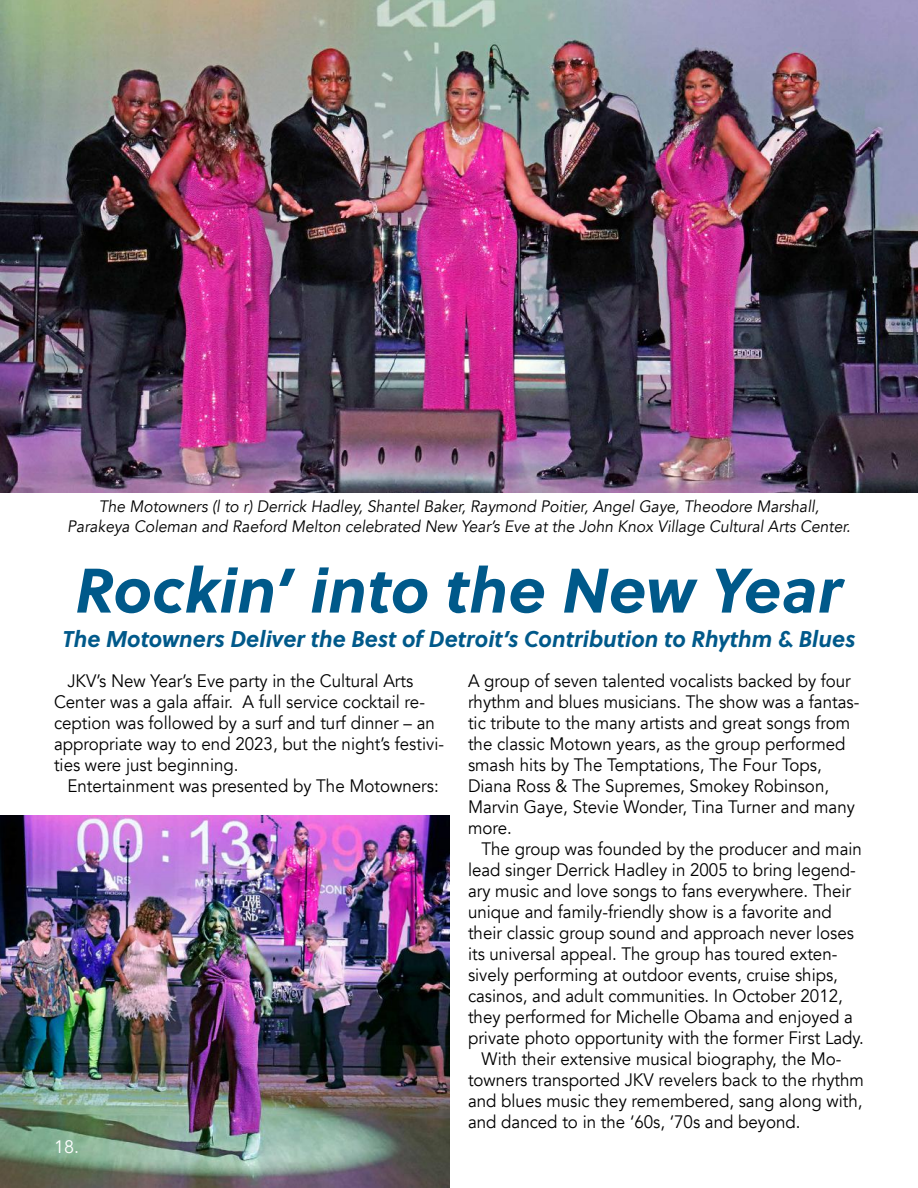
<style>
.page{position:relative;width:918px;height:1188px;background:#fff}
.page>*{position:absolute;margin:0;border:0;box-sizing:border-box;transform-origin:0 0}
.t1{font:italic 700 62.7px "Soleil";color:#00598a}
.t2{font:italic 700 22.8px "Soleil";color:#00598a}
.t3{font:18px/21px "Avenir";color:#000;scale:.94 1}
.t4{font:18px "Avenir";color:#fff}
.t5{font:italic 16.5px/19.8px "Avenir";color:#000;text-align:center;scale:.95 1}
</style>
<div class="page">
<img style="left:0;top:0;width:918px;height:493px">
<img style="left:0;top:816px;width:450px;height:372px">
<p class="t5" style="left:67px;top:497px;width:826px">The Motowners (l to r) Derrick Hadley, Shantel Baker, Raymond Poitier, Angel Gaye, Theodore Marshall,<br>Parakeya Coleman and Raeford Melton celebrated New Year’s Eve at the John Knox Village Cultural Arts Center.</p>
<h1 class="t1" style="left:75px;top:542px;width:769px">Rockin’ into the New Year</h1>
<p class="t2" style="left:63px;top:622px;width:794px">The Motowners Deliver the Best of Detroit’s Contribution to Rhythm &amp; Blues</p>
<p class="t3" style="left:54px;top:671px;width:416px;text-indent:14px">JKV’s New Year’s Eve party in the Cultural Arts Center was a gala affair. A full service cocktail re&shy;ception was followed by a surf and turf dinner – an appropriate way to end 2023, but the night’s festivi&shy;ties were just beginning.</p>
<p class="t3" style="left:68px;top:776px;width:396px">Entertainment was presented by The Motowners:</p>
<p class="t4" style="left:54px;top:1136px;width:27px">18.</p>
<p class="t3" style="left:468px;top:671px;width:418px">A group of seven talented vocalists backed by four rhythm and blues musicians. The show was a fantas&shy;tic tribute to the many artists and great songs from the classic Motown years, as the group performed smash hits by The Temptations, The Four Tops, Diana Ross &amp; The Supremes, Smokey Robinson, Marvin Gaye, Stevie Wonder, Tina Turner and many more.</p>
<p class="t3" style="left:482px;top:839px;width:406px">The group was founded by the producer and main</p>
<p class="t3" style="left:468px;top:860px;width:414px">lead singer Derrick Hadley in 2005 to bring legend-</p>
<p class="t3" style="left:468px;top:881px;width:409px">ary music and love songs to fans everywhere. Their</p>
<p class="t3" style="left:468px;top:902px;width:388px">unique and family-friendly show is a favorite and</p>
<p class="t3" style="left:468px;top:923px;width:412px">their classic group sound and approach never loses</p>
<p class="t3" style="left:468px;top:944px;width:395px">its universal appeal. The group has toured exten-</p>
<p class="t3" style="left:468px;top:965px;width:395px">sively performing at outdoor events, cruise ships,</p>
<p class="t3" style="left:468px;top:986px;width:400px">casinos, and adult communities. In October 2012,</p>
<p class="t3" style="left:468px;top:1007px;width:411px">they performed for Michelle Obama and enjoyed a</p>
<p class="t3" style="left:468px;top:1028px;width:423px">private photo opportunity with the former First Lady.</p>
<p class="t3" style="left:482px;top:1049px;width:385px">With their extensive musical biography, the Mo-</p>
<p class="t3" style="left:468px;top:1070px;width:423px">towners transported JKV revelers back to the rhythm</p>
<p class="t3" style="left:468px;top:1091px;width:421px">and blues music they remembered, sang along with,</p>
<p class="t3" style="left:468px;top:1112px;width:355px">and danced to in the ‘60s, ‘70s and beyond.</p>
</div>
